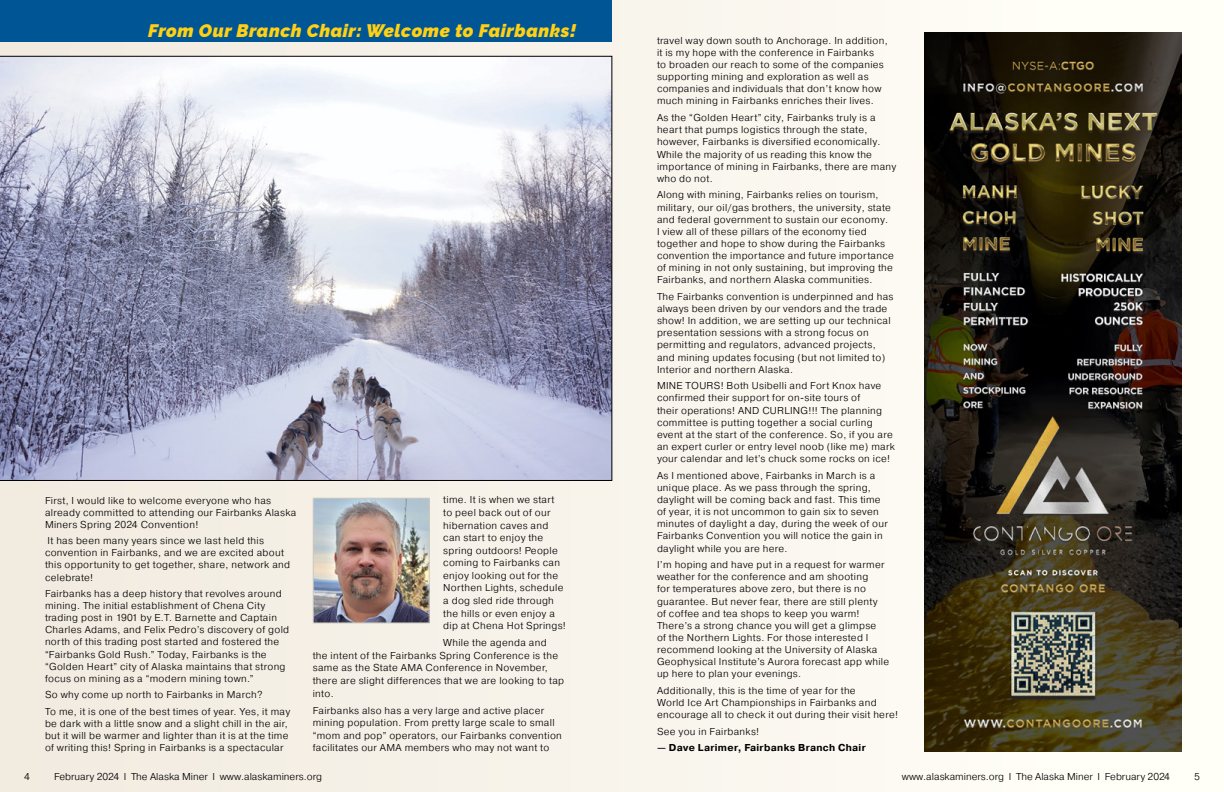
<style>
.page{position:relative;width:1224px;height:792px;background:#f9f5ed}
.page>*{position:absolute;margin:0;border:0;box-sizing:border-box;transform-origin:0 0}
.t1{font:italic 900 18px "Raleway";letter-spacing:.03em;color:#ffd013}
.t2{font:300 10px/12.1px "Pragmatica";letter-spacing:.03em;color:#000}
.t3{font:300 10px "Pragmatica";color:#000}
.t4{font:700 10px "Pragmatica";letter-spacing:.03em;color:#000}
</style>
<div class="page">
<img style="left:924px;top:33px;width:258px;height:718px">
<img style="left:315px;top:500px;width:113px;height:121px">
<div style="left:313px;top:498px;width:117px;height:125px;border:1px solid #cdcabe"></div>
<svg style="left:0;top:56px;width:612px;height:425px"></svg>
<div style="left:0;top:0;width:612px;height:41px;background:#005694"></div>
<h1 class="t1" style="left:148px;top:20px;width:429px">From Our Branch Chair: Welcome to Fairbanks!</h1>
<p class="t2" style="left:45px;top:494px;width:253px">First, I would like to welcome everyone who has already committed to attending our Fairbanks Alaska<br>Miners Spring 2024 Convention!</p>
<p class="t2" style="left:45px;top:535px;width:247px">It has been many years since we last held this convention in Fairbanks, and we are excited about this opportunity to get together, share, network and celebrate!</p>
<p class="t2" style="left:45px;top:587px;width:246px">Fairbanks has a deep history that revolves around mining. The initial establishment of Chena City trading post in 1901 by E.T. Barnette and Captain Charles Adams, and Felix Pedro’s discovery of gold north of this trading post started and fostered the “Fairbanks Gold Rush.” Today, Fairbanks is the “Golden Heart” city of Alaska maintains that strong focus on mining as a “modern mining town.”</p>
<p class="t2" style="left:45px;top:686px;width:247px;line-height:16.6px">So why come up north to Fairbanks in March?<br>To me, it is one of the best times of year. Yes, it may</p>
<p class="t2" style="left:45px;top:717px;width:245px;text-align:justify">be dark with a little snow and a slight chill in the air, but it will be warmer and lighter than it is at the time of writing this! Spring in Fairbanks is a spectacular</p>
<p class="t2" style="left:443px;top:493px;width:124px;line-height:12.6px">time. It is when we start to peel back out of our hibernation caves and can start to enjoy the spring outdoors! People coming to Fairbanks can enjoy looking out for the<br>Northen Lights, schedule a dog sled ride through the hills or even enjoy a dip at Chena Hot Springs!</p>
<p class="t2" style="left:313px;top:636px;width:253px;line-height:12.6px;text-indent:130px">While the agenda and<br>the intent of the Fairbanks Spring Conference is the same as the State AMA Conference in November, there are slight differences that we are looking to tap into.</p>
<p class="t2" style="left:313px;top:704px;width:251px;line-height:12.6px">Fairbanks also has a very large and active placer mining population. From pretty large scale to small “mom and pop” operators, our Fairbanks convention facilitates our AMA members who may not want to</p>
<p class="t2" style="left:657px;top:34px;width:232px">travel way down south to Anchorage. In addition, it is my hope with the conference in Fairbanks<br>to broaden our reach to some of the companies supporting mining and exploration as well as companies and individuals that don’t know how much mining in Fairbanks enriches their lives.</p>
<p class="t2" style="left:657px;top:111px;width:241px">As the “Golden Heart” city, Fairbanks truly is a heart that pumps logistics through the state, however, Fairbanks is diversified economically.<br>While the majority of us reading this know the importance of mining in Fairbanks, there are many who do not.</p>
<p class="t2" style="left:657px;top:189px;width:238px">Along with mining, Fairbanks relies on tourism, military, our oil/gas brothers, the university, state and federal government to sustain our economy.<br>I view all of these pillars of the economy tied together and hope to show during the Fairbanks convention the importance and future importance of mining in not only sustaining, but improving the Fairbanks, and northern Alaska communities.</p>
<p class="t2" style="left:657px;top:290px;width:238px">The Fairbanks convention is underpinned and has always been driven by our vendors and the trade show! In addition, we are setting up our technical presentation sessions with a strong focus on permitting and regulators, advanced projects, and mining updates focusing (but not limited to)<br>Interior and northern Alaska.</p>
<p class="t2" style="left:657px;top:380px;width:239px">MINE TOURS! Both Usibelli and Fort Knox have confirmed their support for on-site tours of<br>their operations! AND CURLING!!! The planning committee is putting together a social curling event at the start of the conference. So, if you are an expert curler or entry level noob (like me) mark your calendar and let’s chuck some rocks on ice!</p>
<p class="t2" style="left:657px;top:469px;width:232px">As I mentioned above, Fairbanks in March is a unique place. As we pass through the spring, daylight will be coming back and fast. This time of year, it is not uncommon to gain six to seven minutes of daylight a day, during the week of our Fairbanks Convention you will notice the gain in daylight while you are here.</p>
<p class="t2" style="left:657px;top:558px;width:234px">I’m hoping and have put in a request for warmer weather for the conference and am shooting<br>for temperatures above zero, but there is no guarantee. But never fear, there are still plenty of coffee and tea shops to keep you warm!<br>There’s a strong chance you will get a glimpse<br>of the Northern Lights. For those interested I recommend looking at the University of Alaska Geophysical Institute’s Aurora forecast app while up here to plan your evenings.</p>
<p class="t2" style="left:657px;top:684px;width:243px">Additionally, this is the time of year for the<br>World Ice Art Championships in Fairbanks and encourage all to check it out during their visit here!</p>
<p class="t2" style="left:657px;top:725px;width:104px">See you in Fairbanks!</p>
<p class="t4" style="left:657px;top:742px;width:210px">— Dave Larimer, Fairbanks Branch Chair</p>
<p class="t2" style="left:24px;top:770px;width:7px">4</p>
<p class="t3" style="left:54px;top:770px;width:270px">February 2024 I The Alaska Miner I www.alaskaminers.org</p>
<p class="t3" style="left:902px;top:770px;width:270px">www.alaskaminers.org I The Alaska Miner I February 2024</p>
<p class="t2" style="left:1194px;top:770px;width:7px">5</p>
</div>
